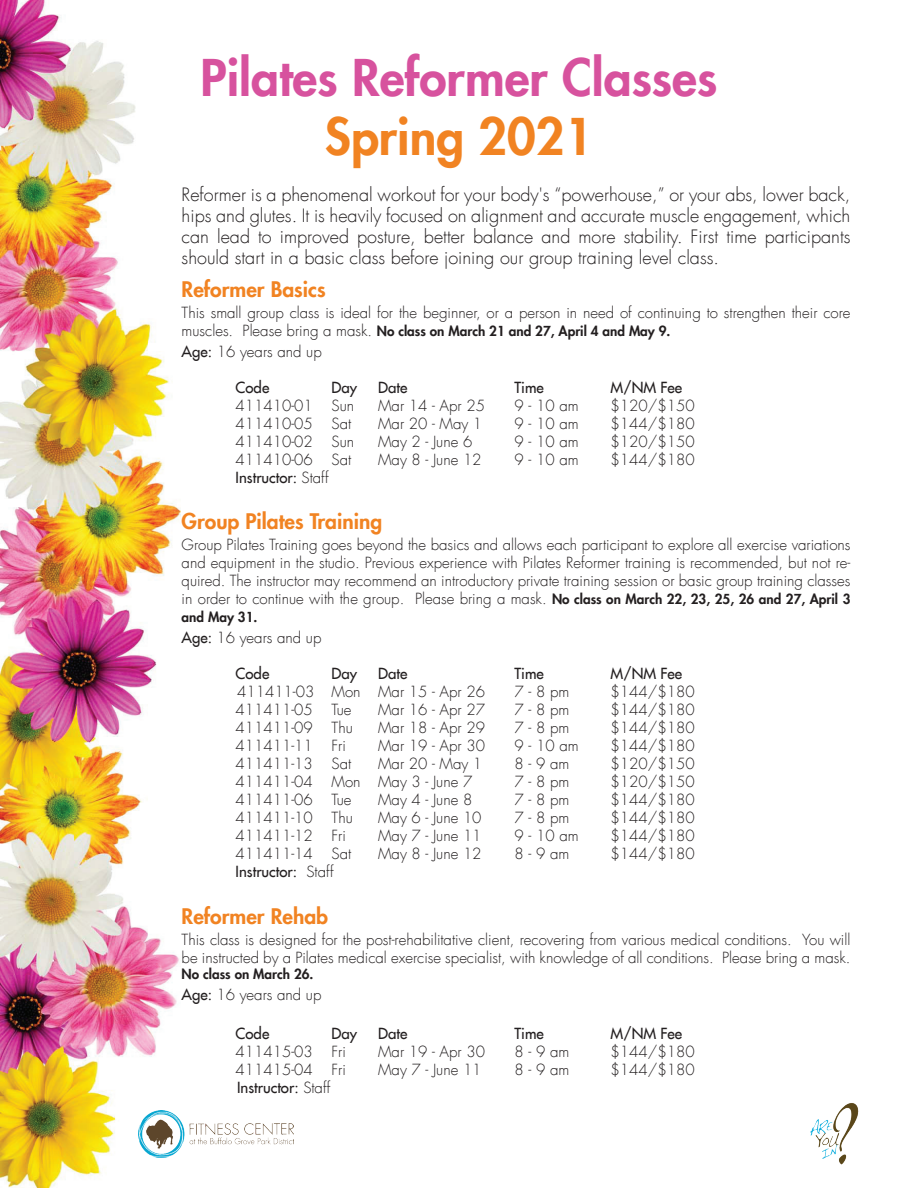
<style>
.page{position:relative;width:918px;height:1188px;background:#fff}
.page>*{position:absolute;margin:0;border:0;box-sizing:border-box;transform-origin:0 0}
.t1{font:800 49.5px "Futura LT";color:#d7529e}
.t2{font:800 49.5px "Futura LT";color:#f18322}
.t3{font:800 21px "Futura LT";color:#f18322}
.t4{font:300 18px/21px "Futura LT";color:#231f20;text-align:justify}
.t5{font:300 15px/18px "Futura LT";color:#231f20;text-align:justify}
.t6{font:15px "Futura LT";color:#231f20}
.t7{font:800 13.5px "Futura LT";color:#231f20}
.s1{font-weight:300;font-size:15px}
.s2{font-weight:400}
.s3{font-weight:300}
.s4{font-weight:800;font-size:13.5px}
</style>
<div class="page">
<img style="left:0;top:0;width:181px;height:1188px">
<img style="left:138px;top:1111px;width:156px;height:46px">
<img style="left:810px;top:1103px;width:49px;height:62px">
<h1 class="t1" style="left:201px;top:45px;width:518px">Pilates Reformer Classes</h1>
<h1 class="t2" style="left:325px;top:104px;width:269px">Spring 2021</h1>
<p class="t4" style="left:182px;top:184px;width:670px">Reformer is a phenomenal workout for your body's “powerhouse,” or your abs, lower back, hips and glutes. It is heavily focused on alignment and accurate muscle engagement, which can lead to improved posture, better balance and more stability. First time participants should start in a basic class before joining our group training level class.</p>
<h2 class="t3" style="left:182px;top:275px;width:145px">Reformer Basics</h2>
<p class="t5" style="left:182px;top:304px;width:670px">This small group class is ideal for the beginner, or a person in need of continuing to strengthen their core</p>
<p class="t7" style="left:182px;top:322px;width:490px"><span class="s1">muscles. Please bring a mask.</span> No class on March 21 and 27, April 4 and May 9.</p>
<p class="t5" style="left:182px;top:343px;width:142px"><span class="s2">Age:</span> 16 years and up</p>
<p class="t6" style="left:236px;top:377px;width:35px">Code</p>
<p class="t6" style="left:332px;top:377px;width:27px">Day</p>
<p class="t6" style="left:378px;top:377px;width:31px">Date</p>
<p class="t6" style="left:515px;top:377px;width:31px">Time</p>
<p class="t6" style="left:611px;top:377px;width:73px">M/NM Fee</p>
<p class="t5" style="left:236px;top:397px;width:79px">411410-01</p>
<p class="t5" style="left:332px;top:397px;width:24px">Sun</p>
<p class="t5" style="left:378px;top:397px;width:108px">Mar 14 - Apr 25</p>
<p class="t5" style="left:515px;top:397px;width:65px">9 - 10 am</p>
<p class="t5" style="left:611px;top:397px;width:85px">$120/$150</p>
<p class="t5" style="left:236px;top:415px;width:79px">411410-05</p>
<p class="t5" style="left:332px;top:415px;width:21px">Sat</p>
<p class="t5" style="left:378px;top:415px;width:106px">Mar 20 - May 1</p>
<p class="t5" style="left:515px;top:415px;width:65px">9 - 10 am</p>
<p class="t5" style="left:611px;top:415px;width:85px">$144/$180</p>
<p class="t5" style="left:236px;top:433px;width:79px">411410-02</p>
<p class="t5" style="left:332px;top:433px;width:24px">Sun</p>
<p class="t5" style="left:378px;top:433px;width:96px">May 2 - June 6</p>
<p class="t5" style="left:515px;top:433px;width:65px">9 - 10 am</p>
<p class="t5" style="left:611px;top:433px;width:85px">$120/$150</p>
<p class="t5" style="left:236px;top:451px;width:79px">411410-06</p>
<p class="t5" style="left:332px;top:451px;width:21px">Sat</p>
<p class="t5" style="left:378px;top:451px;width:105px">May 8 - June 12</p>
<p class="t5" style="left:515px;top:451px;width:65px">9 - 10 am</p>
<p class="t5" style="left:611px;top:451px;width:85px">$144/$180</p>
<p class="t6" style="left:236px;top:467px;width:95px">Instructor: <span class="s3">Staff</span></p>
<h2 class="t3" style="left:182px;top:508px;width:202px">Group Pilates Training</h2>
<p class="t5" style="left:182px;top:536px;width:670px">Group Pilates Training goes beyond the basics and allows each participant to explore all exercise variations and equipment in the studio. Previous experience with Pilates Reformer training is recommended, but not re&shy;quired. The instructor may recommend an introductory private training session or basic group training classes in order to continue with the group. Please bring a mask. <span class="s4">No class on March 22, 23, 25, 26 and 27, April 3</span></p>
<p class="t7" style="left:182px;top:608px;width:77px">and May 31.</p>
<p class="t5" style="left:182px;top:629px;width:141px"><span class="s2">Age:</span> 16 years and up</p>
<p class="t6" style="left:236px;top:664px;width:35px">Code</p>
<p class="t6" style="left:332px;top:664px;width:27px">Day</p>
<p class="t6" style="left:378px;top:664px;width:31px">Date</p>
<p class="t6" style="left:515px;top:664px;width:31px">Time</p>
<p class="t6" style="left:611px;top:664px;width:73px">M/NM Fee</p>
<p class="t5" style="left:237px;top:683px;width:249px">411411-03 Mon Mar 15 - Apr 26</p>
<p class="t5" style="left:515px;top:683px;width:56px">7 - 8 pm</p>
<p class="t5" style="left:611px;top:683px;width:85px">$144/$180</p>
<p class="t5" style="left:236px;top:701px;width:79px">411411-05</p>
<p class="t5" style="left:332px;top:701px;width:21px">Tue</p>
<p class="t5" style="left:378px;top:701px;width:108px">Mar 16 - Apr 27</p>
<p class="t5" style="left:515px;top:701px;width:56px">7 - 8 pm</p>
<p class="t5" style="left:611px;top:701px;width:85px">$144/$180</p>
<p class="t5" style="left:236px;top:719px;width:79px">411411-09</p>
<p class="t5" style="left:332px;top:719px;width:23px">Thu</p>
<p class="t5" style="left:378px;top:719px;width:108px">Mar 18 - Apr 29</p>
<p class="t5" style="left:515px;top:719px;width:56px">7 - 8 pm</p>
<p class="t5" style="left:611px;top:719px;width:85px">$144/$180</p>
<p class="t5" style="left:236px;top:737px;width:79px">411411-11</p>
<p class="t5" style="left:332px;top:737px;width:16px">Fri</p>
<p class="t5" style="left:378px;top:737px;width:108px">Mar 19 - Apr 30</p>
<p class="t5" style="left:515px;top:737px;width:65px">9 - 10 am</p>
<p class="t5" style="left:611px;top:737px;width:85px">$144/$180</p>
<p class="t5" style="left:236px;top:755px;width:79px">411411-13</p>
<p class="t5" style="left:332px;top:755px;width:21px">Sat</p>
<p class="t5" style="left:378px;top:755px;width:106px">Mar 20 - May 1</p>
<p class="t5" style="left:515px;top:755px;width:56px">8 - 9 am</p>
<p class="t5" style="left:611px;top:755px;width:85px">$120/$150</p>
<p class="t5" style="left:236px;top:773px;width:79px">411411-04</p>
<p class="t5" style="left:332px;top:773px;width:142px">Mon May 3 - June 7</p>
<p class="t5" style="left:515px;top:773px;width:56px">7 - 8 pm</p>
<p class="t5" style="left:611px;top:773px;width:85px">$120/$150</p>
<p class="t5" style="left:236px;top:791px;width:79px">411411-06</p>
<p class="t5" style="left:332px;top:791px;width:21px">Tue</p>
<p class="t5" style="left:378px;top:791px;width:96px">May 4 - June 8</p>
<p class="t5" style="left:515px;top:791px;width:56px">7 - 8 pm</p>
<p class="t5" style="left:611px;top:791px;width:85px">$144/$180</p>
<p class="t5" style="left:236px;top:809px;width:79px">411411-10</p>
<p class="t5" style="left:332px;top:809px;width:23px">Thu</p>
<p class="t5" style="left:378px;top:809px;width:105px">May 6 - June 10</p>
<p class="t5" style="left:515px;top:809px;width:56px">7 - 8 pm</p>
<p class="t5" style="left:611px;top:809px;width:85px">$144/$180</p>
<p class="t5" style="left:236px;top:827px;width:79px">411411-12</p>
<p class="t5" style="left:332px;top:827px;width:16px">Fri</p>
<p class="t5" style="left:378px;top:827px;width:105px">May 7 - June 11</p>
<p class="t5" style="left:515px;top:827px;width:65px">9 - 10 am</p>
<p class="t5" style="left:611px;top:827px;width:85px">$144/$180</p>
<p class="t5" style="left:236px;top:845px;width:79px">411411-14</p>
<p class="t5" style="left:332px;top:845px;width:21px">Sat</p>
<p class="t5" style="left:378px;top:845px;width:105px">May 8 - June 12</p>
<p class="t5" style="left:515px;top:845px;width:56px">8 - 9 am</p>
<p class="t5" style="left:611px;top:845px;width:85px">$144/$180</p>
<p class="t6" style="left:236px;top:862px;width:100px">Instructor: <span class="s3">Staff</span></p>
<h2 class="t3" style="left:182px;top:902px;width:148px">Reformer Rehab</h2>
<p class="t5" style="left:182px;top:931px;width:670px">This class is designed for the post-rehabilitative client, recovering from various medical conditions. You will be instructed by a Pilates medical exercise specialist, with knowledge of all conditions. Please bring a mask.</p>
<p class="t7" style="left:182px;top:965px;width:133px">No class on March 26.</p>
<p class="t5" style="left:182px;top:986px;width:141px"><span class="s2">Age:</span> 16 years and up</p>
<p class="t6" style="left:236px;top:1024px;width:35px">Code</p>
<p class="t6" style="left:332px;top:1024px;width:27px">Day</p>
<p class="t6" style="left:378px;top:1024px;width:31px">Date</p>
<p class="t6" style="left:515px;top:1024px;width:31px">Time</p>
<p class="t6" style="left:611px;top:1024px;width:73px">M/NM Fee</p>
<p class="t5" style="left:236px;top:1043px;width:79px">411415-03</p>
<p class="t5" style="left:332px;top:1043px;width:16px">Fri</p>
<p class="t5" style="left:378px;top:1043px;width:108px">Mar 19 - Apr 30</p>
<p class="t5" style="left:515px;top:1043px;width:56px">8 - 9 am</p>
<p class="t5" style="left:611px;top:1043px;width:85px">$144/$180</p>
<p class="t5" style="left:236px;top:1061px;width:79px">411415-04</p>
<p class="t5" style="left:332px;top:1061px;width:16px">Fri</p>
<p class="t5" style="left:378px;top:1061px;width:105px">May 7 - June 11</p>
<p class="t5" style="left:515px;top:1061px;width:56px">8 - 9 am</p>
<p class="t5" style="left:611px;top:1061px;width:85px">$144/$180</p>
<p class="t6" style="left:237px;top:1078px;width:95px">Instructor: <span class="s3">Staff</span></p>
</div>
